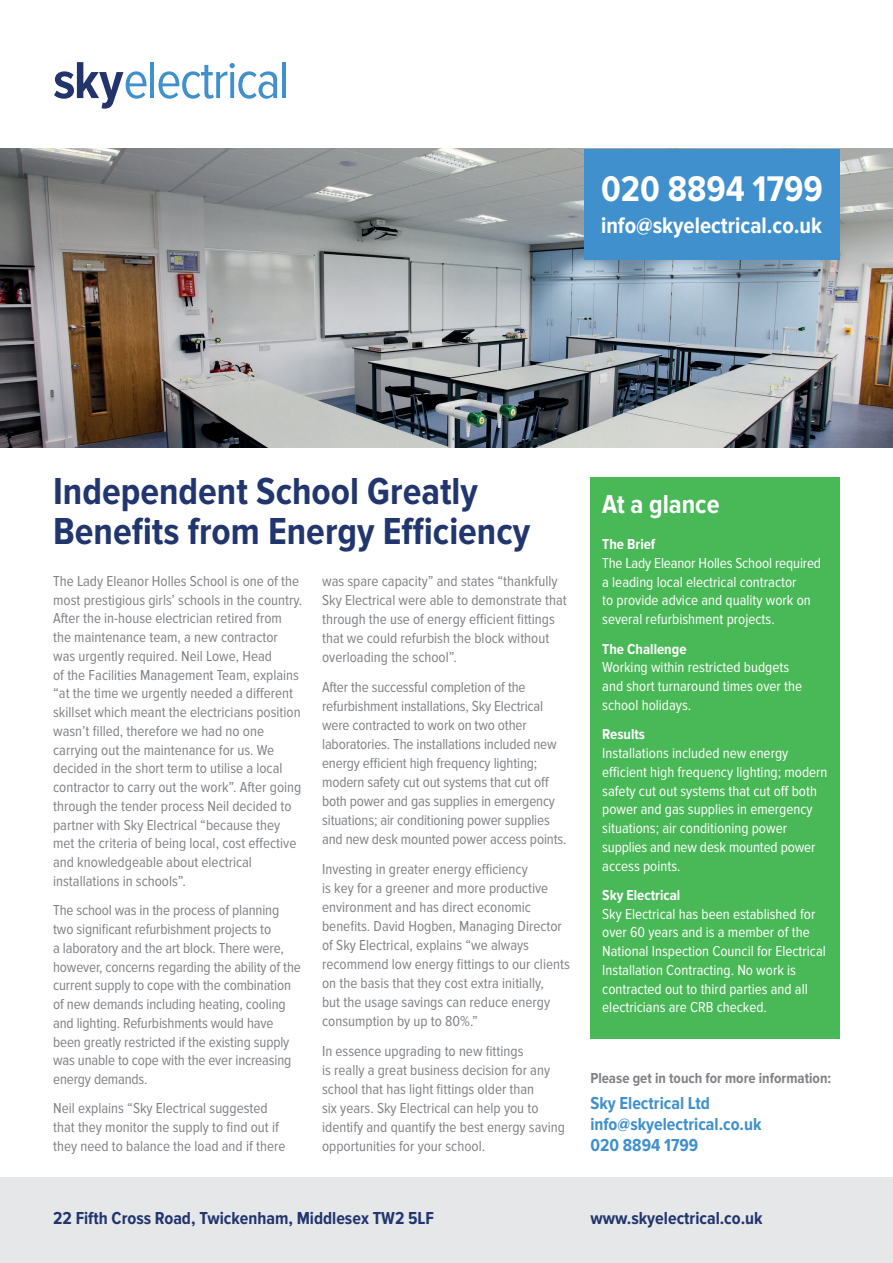
<style>
.page{position:relative;width:893px;height:1263px;background:#fff}
.page>*{position:absolute;margin:0;border:0;box-sizing:border-box;transform-origin:0 0}
.t1{font:53.85px "Proxima Nova Cond";letter-spacing:-.03em;color:#3f90cd}
.t2{font:700 39px/40.5px "Proxima Nova Cond";color:#21356e}
.t3{font:700 36.9px "Proxima Nova Cond";color:#fff}
.t4{font:700 27px "Proxima Nova Cond";color:#fff}
.t5{font:700 23.25px "Proxima Nova Cond";color:#fff}
.t6{font:700 18px "Proxima Nova Cond";color:#21356e}
.t7{font:700 18px/21px "Proxima Nova Cond";color:#3f90cd}
.t8{font:15px/18.8px "Proxima Nova Cond";color:#808285}
.t9{font:15px/18.8px "Proxima Nova Cond";color:#fff}
.t10{font:700 15px "Proxima Nova Cond";color:#fff}
.t11{font:700 15px "Proxima Nova Cond";color:#808285}
.s1{font-weight:700;color:#23346d}
</style>
<div class="page">
<img style="left:0;top:149px;width:893px;height:299px">
<div style="left:0;top:1178px;width:893px;height:85px;background:#e6e7e9"></div>
<div style="left:585px;top:149px;width:255px;height:110px;background:#3f90cd"></div>
<div style="left:590px;top:477px;width:250px;height:561px;background:#49b857"></div>
<h1 class="t1" style="left:53px;top:50px;width:238px"><span class="s1">sky</span>electrical</h1>
<h3 class="t3" style="left:601px;top:168px;width:223px">020 8894 1799</h3>
<h3 class="t5" style="left:601px;top:212px;width:223px">info@skyelectrical.co.uk</h3>
<h2 class="t2" style="left:53px;top:471px;width:479px">Independent School Greatly<br>Benefits from Energy Efficiency</h2>
<p class="t8" style="left:53px;top:572px;width:251px">The Lady Eleanor Holles School is one of the most prestigious girls’ schools in the country.<br>After the in-house electrician retired from the maintenance team, a new contractor was urgently required. Neil Lowe, Head<br>of the Facilities Management Team, explains “at the time we urgently needed a different skillset which meant the electricians position wasn’t filled, therefore we had no one carrying out the maintenance for us. We decided in the short term to utilise a local contractor to carry out the work”. After going through the tender process Neil decided to partner with Sky Electrical “because they met the criteria of being local, cost effective and knowledgeable about electrical installations in schools”.</p>
<p class="t8" style="left:53px;top:901px;width:249px">The school was in the process of planning two significant refurbishment projects to<br>a laboratory and the art block. There were, however, concerns regarding the ability of the current supply to cope with the combination of new demands including heating, cooling and lighting. Refurbishments would have been greatly restricted if the existing supply was unable to cope with the ever increasing energy demands.</p>
<p class="t8" style="left:53px;top:1099px;width:234px">Neil explains “Sky Electrical suggested that they monitor the supply to find out if they need to balance the load and if there</p>
<p class="t8" style="left:322px;top:572px;width:246px">was spare capacity” and states “thankfully Sky Electrical were able to demonstrate that through the use of energy efficient fittings that we could refurbish the block without overloading the school”.</p>
<p class="t8" style="left:322px;top:677px;width:246px">After the successful completion of the refurbishment installations, Sky Electrical were contracted to work on two other laboratories. The installations included new energy efficient high frequency lighting; modern safety cut out systems that cut off both power and gas supplies in emergency situations; air conditioning power supplies and new desk mounted power access points.</p>
<p class="t8" style="left:322px;top:859px;width:249px">Investing in greater energy efficiency<br>is key for a greener and more productive environment and has direct economic benefits. David Hogben, Managing Director of Sky Electrical, explains “we always recommend low energy fittings to our clients on the basis that they cost extra initially,<br>but the usage savings can reduce energy consumption by up to 80%.”</p>
<p class="t8" style="left:322px;top:1041px;width:244px">In essence upgrading to new fittings<br>is really a great business decision for any school that has light fittings older than<br>six years. Sky Electrical can help you to identify and quantify the best energy saving opportunities for your school.</p>
<h3 class="t4" style="left:602px;top:489px;width:119px">At a glance</h3>
<p class="t10" style="left:602px;top:536px;width:55px">The Brief</p>
<p class="t9" style="left:602px;top:554px;width:220px">The Lady Eleanor Holles School required a leading local electrical contractor<br>to provide advice and quality work on several refurbishment projects.</p>
<p class="t10" style="left:602px;top:640px;width:86px">The Challenge</p>
<p class="t9" style="left:602px;top:658px;width:201px">Working within restricted budgets and short turnaround times over the school holidays.</p>
<p class="t10" style="left:602px;top:726px;width:44px">Results</p>
<p class="t9" style="left:602px;top:744px;width:227px">Installations included new energy efficient high frequency lighting; modern safety cut out systems that cut off both power and gas supplies in emergency situations; air conditioning power supplies and new desk mounted power access points.</p>
<p class="t10" style="left:602px;top:886px;width:80px">Sky Electrical</p>
<p class="t9" style="left:602px;top:905px;width:225px">Sky Electrical has been established for over 60 years and is a member of the National Inspection Council for Electrical Installation Contracting. No work is contracted out to third parties and all electricians are CRB checked.</p>
<p class="t11" style="left:590px;top:1069px;width:242px">Please get in touch for more information:</p>
<p class="t7" style="left:590px;top:1093px;width:173px">Sky Electrical Ltd info@skyelectrical.co.uk<br>020 8894 1799</p>
<p class="t6" style="left:53px;top:1208px;width:382px">22 Fifth Cross Road, Twickenham, Middlesex TW2 5LF</p>
<p class="t6" style="left:590px;top:1208px;width:174px">www.skyelectrical.co.uk</p>
</div>
